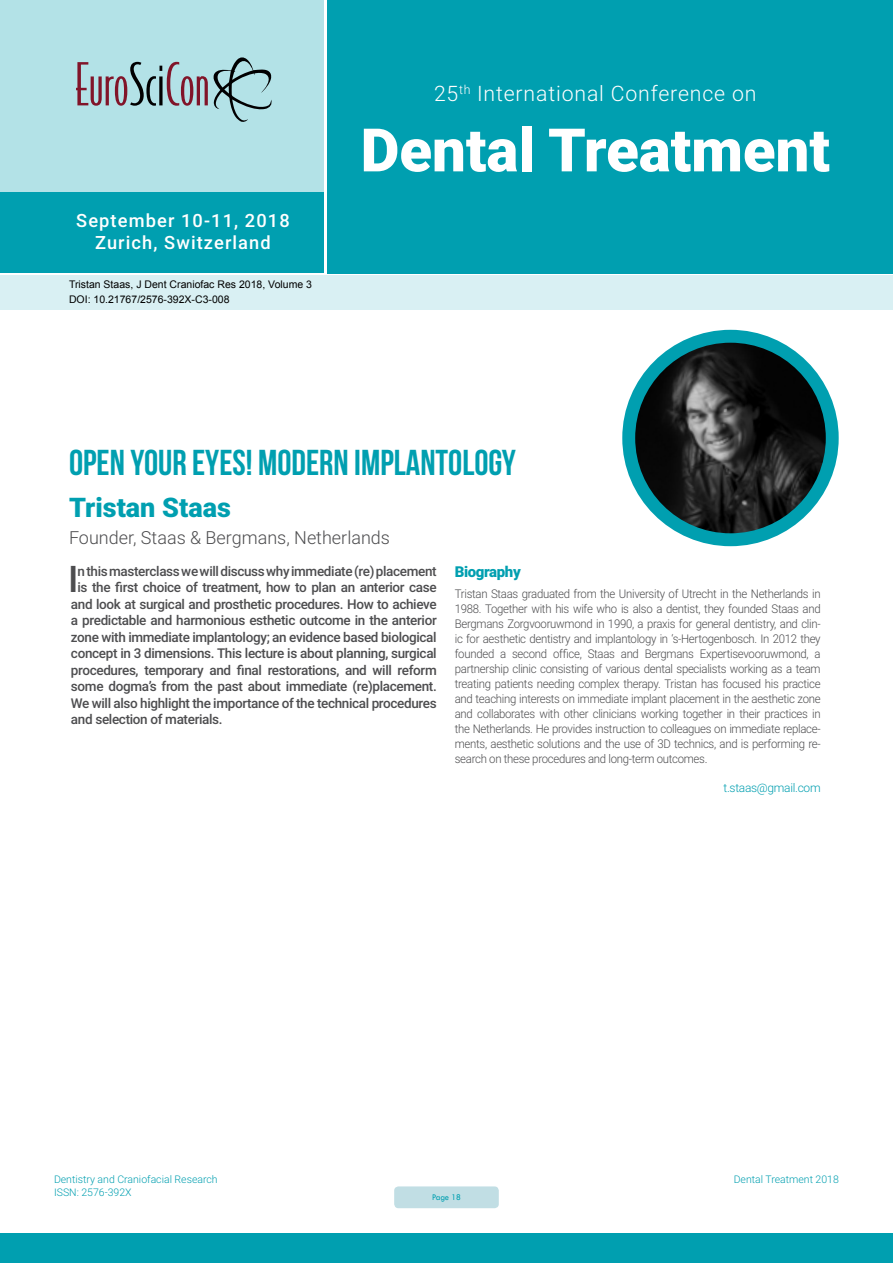
<style>
.page{position:relative;width:893px;height:1263px;background:#fff}
.page>*{position:absolute;margin:0;border:0;box-sizing:border-box;transform-origin:0 0}
.t1{font:900 60px "Roboto";color:#fff}
.t2{font:500 36.75px "Roboto";color:#4d4d4f}
.t3{font:36px "Bebas Neue";color:#009fb0}
.t4{font:900 27px "Roboto";color:#009fb0}
.t5{font:300 21.3px "Roboto";letter-spacing:.04em;color:#fff}
.t6{font:500 18.3px/21.9px "Roboto";letter-spacing:.06em;color:#fff;text-align:center}
.t7{font:300 18px "Roboto";color:#4d4d4f}
.t8{font:900 15px "Roboto";letter-spacing:-.025em;color:#009fb0}
.t9{font:500 13.5px "Roboto";letter-spacing:-.025em;color:#4d4d4f}
.t10{font:300 12px/15px "Roboto";letter-spacing:-.025em;color:#4d4d4f;text-align:justify;scale:.95 1}
.t11{font:300 12px "Roboto";letter-spacing:-.025em;color:#009fb0}
.t12{font:10.5px/14.4px "Arial";color:#000}
.t13{font:300 10.5px/12.6px "Roboto";color:#009fb0}
.t14{font:9px "Tw Cen";letter-spacing:-.02em;color:#009fb0;scale:.95 1}
</style>
<div class="page">
<div style="left:0;top:0;width:323px;height:193px;background:#b3e2e7"></div>
<div style="left:1px;top:193px;width:323px;height:80px;background:#009fb0"></div>
<div style="left:327px;top:0;width:566px;height:273px;background:#009fb0"></div>
<div style="left:1px;top:275px;width:892px;height:35px;background:#d9f0f3"></div>
<svg style="left:76px;top:57px;width:196px;height:65px"></svg>
<div style="left:0;top:1233px;width:893px;height:30px;background:#009fb0"></div>
<div style="left:394px;top:1186px;width:105px;height:22px;background:#c1dee4;border-radius:4px"></div>
<img style="left:629px;top:336px;width:203px;height:204px;border-radius:102px">
<div style="left:622px;top:330px;width:217px;height:216px;border:13px solid #009fb0;border-radius:50%"></div>
<h3 class="t6" style="left:76px;top:209px;width:215px">September 10-11, 2018<br>Zurich, Switzerland</h3>
<p class="t12" style="left:69px;top:278px;width:244px">Tristan Staas, J Dent Craniofac Res 2018, Volume 3<br>DOI: 10.21767/2576-392X-C3-008</p>
<h3 class="t5" style="left:434px;top:78px;width:324px">25<sup>th</sup> International Conference on</h3>
<h1 class="t1" style="left:361px;top:108px;width:471px">Dental Treatment</h1>
<h3 class="t3" style="left:69px;top:443px;width:448px">OPEN YOUR EYES! MODERN IMPLANTOLOGY</h3>
<h3 class="t4" style="left:69px;top:488px;width:163px">Tristan Staas</h3>
<h3 class="t7" style="left:69px;top:525px;width:322px">Founder, Staas &amp; Bergmans, Netherlands</h3>
<h2 class="t2" style="left:68px;top:553px;width:12px">I</h2>
<p class="t9" style="left:77px;top:561px;width:361px">n this masterclass we will discuss why immediate (re) placement</p>
<p class="t9" style="left:77px;top:578px;width:361px">is the first choice of treatment, how to plan an anterior case</p>
<p class="t9" style="left:71px;top:594px;width:367px">and look at surgical and prosthetic procedures. How to achieve</p>
<p class="t9" style="left:71px;top:611px;width:367px">a predictable and harmonious esthetic outcome in the anterior</p>
<p class="t9" style="left:71px;top:627px;width:367px">zone with immediate implantology; an evidence based biological</p>
<p class="t9" style="left:71px;top:644px;width:367px">concept in 3 dimensions. This lecture is about planning, surgical</p>
<p class="t9" style="left:71px;top:660px;width:367px">procedures, temporary and final restorations, and will reform</p>
<p class="t9" style="left:71px;top:677px;width:367px">some dogma’s from the past about immediate (re)placement.</p>
<p class="t9" style="left:71px;top:693px;width:367px">We will also highlight the importance of the technical procedures</p>
<p class="t9" style="left:71px;top:710px;width:153px">and selection of materials.</p>
<p class="t8" style="left:455px;top:561px;width:67px">Biography</p>
<p class="t10" style="left:455px;top:586px;width:387px">Tristan Staas graduated from the University of Utrecht in the Netherlands in 1988. Together with his wife who is also a dentist, they founded Staas and Bergmans Zorgvooruwmond in 1990, a praxis for general dentistry, and clin&shy;ic for aesthetic dentistry and implantology in ‘s-Hertogenbosch. In 2012 they founded a second office, Staas and Bergmans Expertisevooruwmond, a partnership clinic consisting of various dental specialists working as a team treating patients needing complex therapy. Tristan has focused his practice and teaching interests on immediate implant placement in the aesthetic zone and collaborates with other clinicians working together in their practices in the Netherlands. He provides instruction to colleagues on immediate replace&shy;ments, aesthetic solutions and the use of 3D technics, and is performing re&shy;search on these procedures and long-term outcomes.</p>
<p class="t11" style="left:723px;top:779px;width:99px">t.staas@gmail.com</p>
<p class="t13" style="left:54px;top:1173px;width:165px">Dentistry and Craniofacial Research<br>ISSN: 2576-392X</p>
<p class="t14" style="left:432px;top:1192px;width:32px">Page 18</p>
<p class="t13" style="left:734px;top:1173px;width:107px">Dental Treatment 2018</p>
</div>
